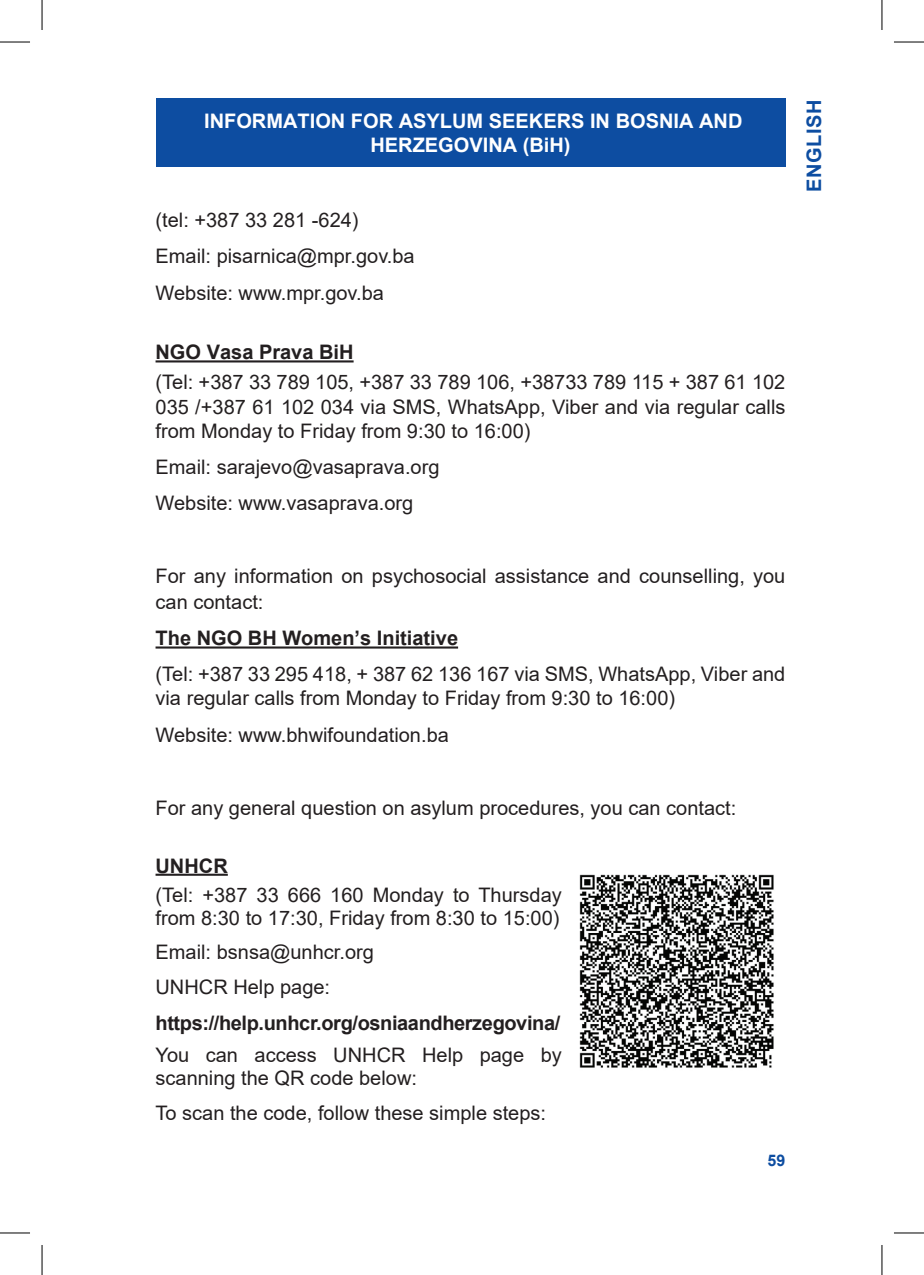
<style>
.page{position:relative;width:924px;height:1275px;background:#fff}
.page>*{position:absolute;margin:0;border:0;box-sizing:border-box;transform-origin:0 0}
.t1{font:20px/36.6px "Arial";color:#231f20}
.t2{font:700 20px/24px "Arial";color:#fff;text-align:center}
.t3{font:700 20px "Arial";color:#231f20}
.t4{font:700 20px "Arial";letter-spacing:-.02em;color:#231f20}
.t5{font:700 20px "Arial";letter-spacing:.035em;color:#0d4da1}
.t6{font:700 16px "Arial";color:#0d4da1}
</style>
<div class="page">
<hr style="left:155px;top:360px;width:198px;height:2px;background:#231f20">
<hr style="left:155px;top:646px;width:303px;height:2px;background:#231f20">
<hr style="left:155px;top:873px;width:73px;height:2px;background:#231f20">
<div style="left:155px;top:99px;width:630px;height:68px;background:#0d4da1"></div>
<img style="left:579px;top:874px;width:195px;height:194px">
<hr style="left:0;top:42px;width:30px;height:1px;background:#000">
<hr style="left:893px;top:42px;width:30px;height:1px;background:#000">
<hr style="left:0;top:1232px;width:30px;height:1px;background:#000">
<hr style="left:893px;top:1232px;width:30px;height:1px;background:#000">
<hr style="left:42px;top:0;width:1px;height:30px;background:#000">
<hr style="left:42px;top:1245px;width:1px;height:30px;background:#000">
<hr style="left:881px;top:0;width:1px;height:30px;background:#000">
<hr style="left:881px;top:1245px;width:1px;height:30px;background:#000">
<p class="t2" style="left:204px;top:109px;width:539px">INFORMATION FOR ASYLUM SEEKERS IN BOSNIA AND<br>HERZEGOVINA (BiH)</p>
<p class="t1" style="left:155px;top:201px;width:260px">(tel: +387 33 281 -624)<br>Email: pisarnica@mpr.gov.ba<br>Website: www.mpr.gov.ba</p>
<p class="t3" style="left:155px;top:338px;width:199px">NGO Vasa Prava BiH</p>
<p class="t1" style="left:155px;top:370px;width:631px;line-height:24.2px;text-align:justify">(Tel: +387 33 789 105, +387 33 789 106, +38733 789 115 + 387 61 102<br>035 /+387 61 102 034 via SMS, WhatsApp, Viber and via regular calls from Monday to Friday from 9:30 to 16:00)</p>
<p class="t1" style="left:155px;top:448px;width:285px">Email: sarajevo@vasaprava.org<br>Website: www.vasaprava.org</p>
<p class="t5" style="left:799px;top:192px;width:95px;rotate:-90deg">ENGLISH</p>
<p class="t1" style="left:155px;top:563px;width:631px;line-height:25.4px">For any information on psychosocial assistance and counselling, you can contact:</p>
<p class="t3" style="left:155px;top:624px;width:304px">The NGO BH Women’s Initiative</p>
<p class="t1" style="left:155px;top:662px;width:631px;line-height:24.2px">(Tel: +387 33 295 418, + 387 62 136 167 via SMS, WhatsApp, Viber and via regular calls from Monday to Friday from 9:30 to 16:00)</p>
<p class="t1" style="left:155px;top:716px;width:295px">Website: www.bhwifoundation.ba</p>
<p class="t1" style="left:155px;top:790px;width:582px">For any general question on asylum procedures, you can contact:</p>
<p class="t3" style="left:155px;top:851px;width:74px">UNHCR</p>
<p class="t1" style="left:155px;top:882px;width:407px;line-height:23.2px">(Tel: +387 33 666 160 Monday to Thursday from 8:30 to 17:30, Friday from 8:30 to 15:00)</p>
<p class="t1" style="left:155px;top:935px;width:220px;line-height:34.6px">Email: bsnsa@unhcr.org<br>UNHCR Help page:</p>
<p class="t4" style="left:155px;top:1008px;width:406px">https://help.unhcr.org/osniaandherzegovina/</p>
<p class="t1" style="left:155px;top:1042px;width:407px;line-height:23.4px">You can access UNHCR Help page by scanning the QR code below:</p>
<p class="t1" style="left:155px;top:1094px;width:392px">To scan the code, follow these simple steps:</p>
<p class="t6" style="left:767px;top:1149px;width:19px">59</p>
</div>
